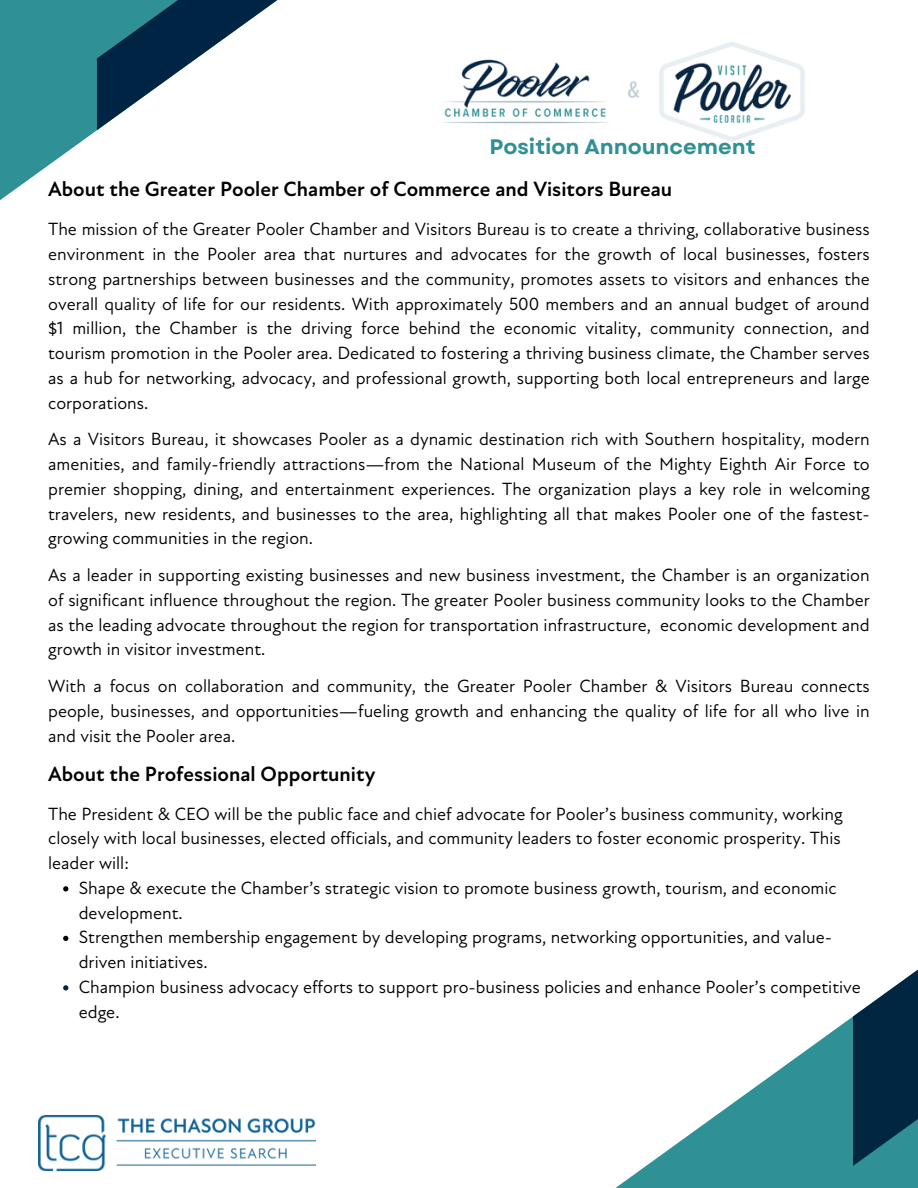
<style>
.page{position:relative;width:918px;height:1188px;background:#fff}
.page>*{position:absolute;margin:0;border:0;box-sizing:border-box;transform-origin:0 0}
.t1{font:700 21px "Atten New";color:#000}
.t2{font:700 21px "Garet";color:#2f9095}
.t3{font:18px/24.8px "Atten New";color:#000;text-align:justify}
</style>
<div class="page">
<svg style="left:0;top:0;width:98px;height:200px;fill:#2f9095"></svg>
<svg style="left:97px;top:0;width:181px;height:130px"></svg>
<svg style="left:615px;top:1016px;width:303px;height:172px;fill:#2f9095"></svg>
<svg style="left:853px;top:969px;width:65px;height:197px;background:#244d62"></svg>
<img style="left:442px;top:42px;width:363px;height:99px">
<img style="left:39px;top:1115px;width:277px;height:55px">
<svg style="left:63px;top:886px;width:5px;height:6px"></svg>
<svg style="left:63px;top:936px;width:5px;height:5px"></svg>
<svg style="left:63px;top:985px;width:5px;height:6px"></svg>
<p class="t2" style="left:490px;top:131px;width:268px">Position Announcement</p>
<p class="t1" style="left:48px;top:177px;width:626px">About the Greater Pooler Chamber of Commerce and Visitors Bureau</p>
<p class="t3" style="left:48px;top:217px;width:823px">The mission of the Greater Pooler Chamber and Visitors Bureau is to create a thriving, collaborative business environment in the Pooler area that nurtures and advocates for the growth of local businesses, fosters strong partnerships between businesses and the community, promotes assets to visitors and enhances the overall quality of life for our residents. With approximately 500 members and an annual budget of around $1 million, the Chamber is the driving force behind the economic vitality, community connection, and tourism promotion in the Pooler area. Dedicated to fostering a thriving business climate, the Chamber serves as a hub for networking, advocacy, and professional growth, supporting both local entrepreneurs and large corporations.</p>
<h1 class="t3" style="left:48px;top:427px;width:823px">As a Visitors Bureau, it showcases Pooler as a dynamic destination rich with Southern hospitality, modern amenities, and family-friendly attractions—from the National Museum of the Mighty Eighth Air Force to premier shopping, dining, and entertainment experiences. The organization plays a key role in welcoming travelers, new residents, and businesses to the area, highlighting all that makes Pooler one of the fastest&shy;growing communities in the region.</h1>
<h1 class="t3" style="left:48px;top:563px;width:823px">As a leader in supporting existing businesses and new business investment, the Chamber is an organization of significant influence throughout the region. The greater Pooler business community looks to the Chamber as the leading advocate throughout the region for transportation infrastructure, economic development and growth in visitor investment.</h1>
<p class="t3" style="left:48px;top:674px;width:823px">With a focus on collaboration and community, the Greater Pooler Chamber &amp; Visitors Bureau connects people, businesses, and opportunities—fueling growth and enhancing the quality of life for all who live in and visit the Pooler area.</p>
<p class="t1" style="left:48px;top:761px;width:329px">About the Professional Opportunity</p>
<p class="t3" style="left:48px;top:801px;width:796px">The President &amp; CEO will be the public face and chief advocate for Pooler’s business community, working closely with local businesses, elected officials, and community leaders to foster economic prosperity. This leader will:</p>
<p class="t3" style="left:79px;top:876px;width:759px">Shape &amp; execute the Chamber’s strategic vision to promote business growth, tourism, and economic development.</p>
<h1 class="t3" style="left:79px;top:925px;width:755px">Strengthen membership engagement by developing programs, networking opportunities, and value&shy;driven initiatives.</h1>
<p class="t3" style="left:79px;top:975px;width:784px">Champion business advocacy efforts to support pro-business policies and enhance Pooler’s competitive edge.</p>
</div>
